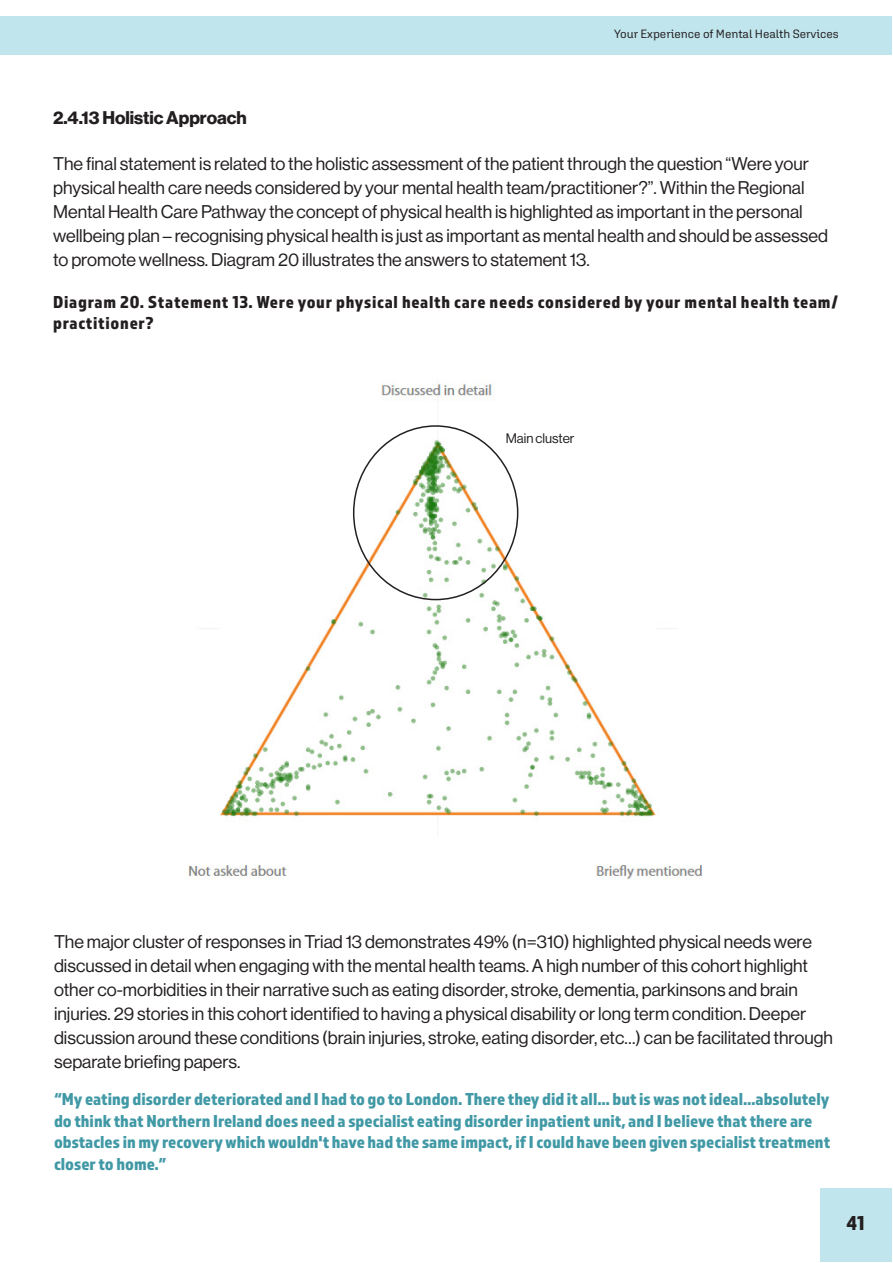
<style>
.page{position:relative;width:893px;height:1263px;background:#fff}
.page>*{position:absolute;margin:0;border:0;box-sizing:border-box;transform-origin:0 0}
.t1{font:21px "Almaq Refined";color:#231f20}
.t2{font:18px/24px "N Haas Grotesk DS Pro 55 Rg";color:#231f20}
.t3{font:18px/21.6px "Almaq Refined";color:#4199a6}
.t4{font:18px/21px "Almaq Refined";letter-spacing:.04em;color:#231f20}
.t5{font:18px "N Haas Grotesk DS Pro 75 Bd";color:#231f20}
.t6{font:13.5px "N Haas Grotesk DS Pro 55 Rg";color:#231f20}
.t7{font:12px "Aglet Sans";color:#231f20}
</style>
<div class="page">
<div style="left:0;top:16px;width:892px;height:39px;background:#c0e5ec"></div>
<div style="left:820px;top:1188px;width:72px;height:74px;background:#c0e5ec"></div>
<img style="left:188px;top:380px;width:514px;height:499px">
<p class="t7" style="left:614px;top:26px;width:226px">Your Experience of Mental Health Services</p>
<p class="t5" style="left:53px;top:108px;width:195px">2.4.13 Holistic Approach</p>
<p class="t2" style="left:53px;top:152px;width:776px">The final statement is related to the holistic assessment of the patient through the question “Were your physical health care needs considered by your mental health team/practitioner?”. Within the Regional Mental Health Care Pathway the concept of physical health is highlighted as important in the personal wellbeing plan – recognising physical health is just as important as mental health and should be assessed to promote wellness. Diagram 20 illustrates the answers to statement 13.</p>
<p class="t4" style="left:53px;top:291px;width:786px">Diagram 20. Statement 13. Were your physical health care needs considered by your mental health team/ practitioner?</p>
<p class="t6" style="left:506px;top:430px;width:70px">Main cluster</p>
<p class="t2" style="left:54px;top:930px;width:780px">The major cluster of responses in Triad 13 demonstrates 49% (n=310) highlighted physical needs were discussed in detail when engaging with the mental health teams. A high number of this cohort highlight other co-morbidities in their narrative such as eating disorder, stroke, dementia, parkinsons and brain injuries. 29 stories in this cohort identified to having a physical disability or long term condition. Deeper discussion around these conditions (brain injuries, stroke, eating disorder, etc…) can be facilitated through separate briefing papers.</p>
<p class="t3" style="left:54px;top:1087px;width:778px">“My eating disorder deteriorated and I had to go to London. There they did it all… but is was not ideal…absolutely do think that Northern Ireland does need a specialist eating disorder inpatient unit, and I believe that there are obstacles in my recovery which wouldn't have had the same impact, if I could have been given specialist treatment closer to home.”</p>
<p class="t1" style="left:846px;top:1210px;width:20px">41</p>
</div>
